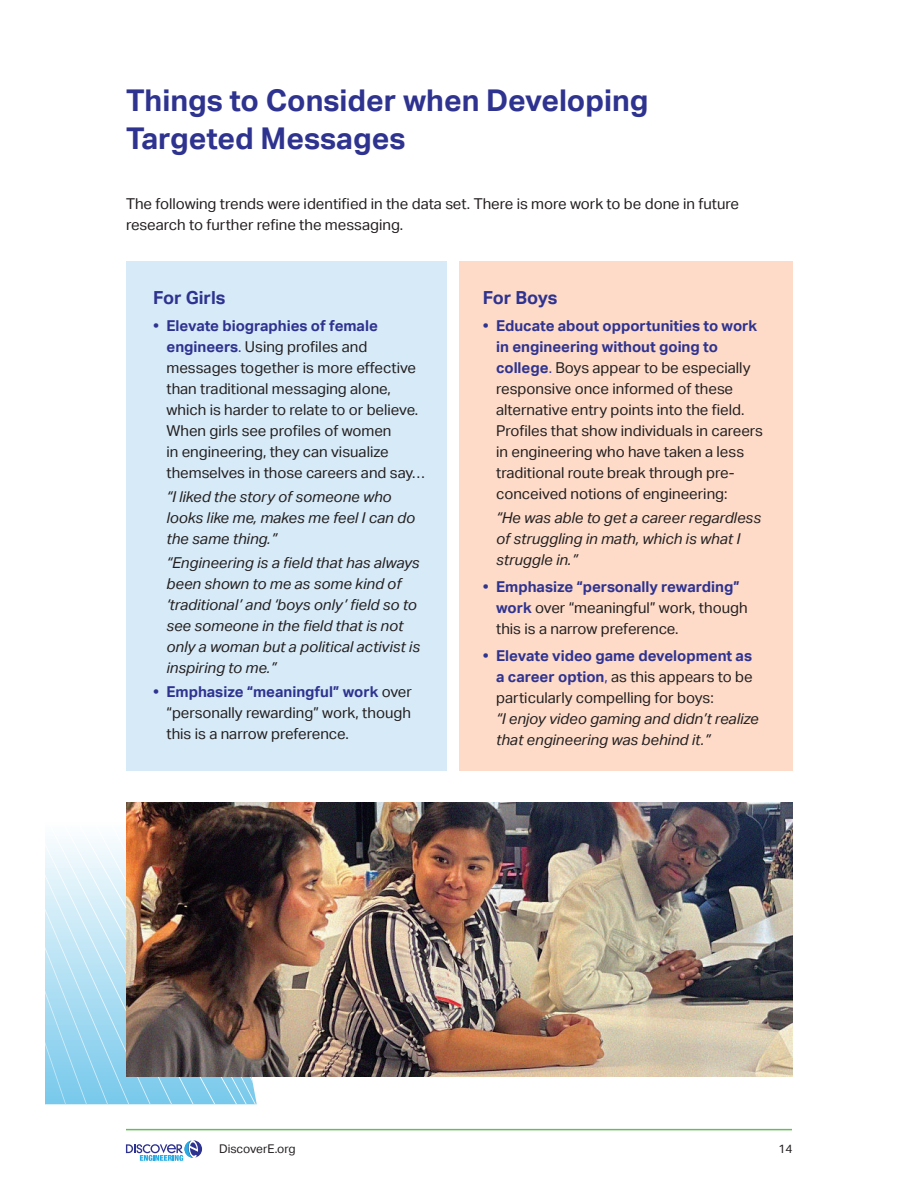
<style>
.page{position:relative;width:918px;height:1188px;background:#fff}
.page>*{position:absolute;margin:0;border:0;box-sizing:border-box;transform-origin:0 0}
.t1{font:700 30px/37.5px "Aktiv Grotesk";color:#2f3390}
.t2{font:700 18px "Aktiv Grotesk";color:#2f3390}
.t3{font:15px/21px "Aktiv Grotesk";color:#231f20}
.t4{font:italic 15px/21px "Aktiv Grotesk";color:#231f20}
.t5{font:12px "Aktiv Grotesk";color:#231f20}
.s1{font-weight:700;color:#2f3390}
.s2{color:#2f3390}
</style>
<div class="page">
<svg style="left:45px;top:770px;width:212px;height:334px"></svg>
<div style="left:126px;top:261px;width:321px;height:509px;background:#d7eaf7"></div>
<div style="left:459px;top:261px;width:333px;height:509px;background:#fddbc8"></div>
<svg style="left:126px;top:1140px;width:76px;height:21px"></svg>
<hr style="left:126px;top:1129px;width:666px;height:1px;background:#65bd5a">
<img style="left:127px;top:802px;width:666px;height:275px">
<h1 class="t1" style="left:126px;top:82px;width:524px">Things to Consider when Developing<br>Targeted Messages</h1>
<p class="t3" style="left:126px;top:193px;width:615px">The following trends were identified in the data set. There is more work to be done in future research to further refine the messaging.</p>
<p class="t2" style="left:153px;top:287px;width:74px">For Girls</p>
<p class="t3" style="left:166px;top:315px;width:260px;text-indent:-13px"><span class="s1">• Elevate biographies of female engineers</span><span class="s2">.</span> Using profiles and messages together is more effective than traditional messaging alone, which is harder to relate to or believe.<br>When girls see profiles of women<br>in engineering, they can visualize themselves in those careers and say…</p>
<p class="t4" style="left:166px;top:486px;width:250px">“I liked the story of someone who looks like me, makes me feel I can do the same thing.”</p>
<p class="t4" style="left:166px;top:552px;width:255px">“Engineering is a field that has always been shown to me as some kind of ‘traditional’ and ‘boys only’ field so to see someone in the field that is not only a woman but a political activist is inspiring to me.”</p>
<p class="t3" style="left:166px;top:682px;width:247px;text-align:justify;text-indent:-14px"><span class="s1">• Emphasize “meaningful” work</span> over “personally rewarding” work, though this is a narrow preference.</p>
<p class="t2" style="left:483px;top:287px;width:76px">For Boys</p>
<p class="t3" style="left:496px;top:315px;width:268px;text-indent:-14px"><span class="s1">• Educate about opportunities to work in engineering without going to college</span><span class="s2">.</span> Boys appear to be especially responsive once informed of these alternative entry points into the field.<br>Profiles that show individuals in careers in engineering who have taken a less traditional route break through pre&shy;conceived notions of engineering:</p>
<p class="t4" style="left:496px;top:507px;width:267px">“He was able to get a career regardless of struggling in math, which is what I struggle in.”</p>
<p class="t3" style="left:496px;top:576px;width:253px;text-indent:-13px"><span class="s1">• Emphasize “personally rewarding” work</span> over “meaningful” work, though this is a narrow preference.</p>
<p class="t3" style="left:496px;top:646px;width:258px;text-align:justify;text-indent:-13px"><span class="s1">• Elevate video game development as a career option</span><span class="s2">,</span> as this appears to be particularly compelling for boys:</p>
<p class="t4" style="left:496px;top:708px;width:264px">“I enjoy video gaming and didn’t realize that engineering was behind it.”</p>
<p class="t5" style="left:219px;top:1142px;width:78px">DiscoverE.org</p>
<p class="t5" style="left:779px;top:1142px;width:16px">14</p>
</div>
